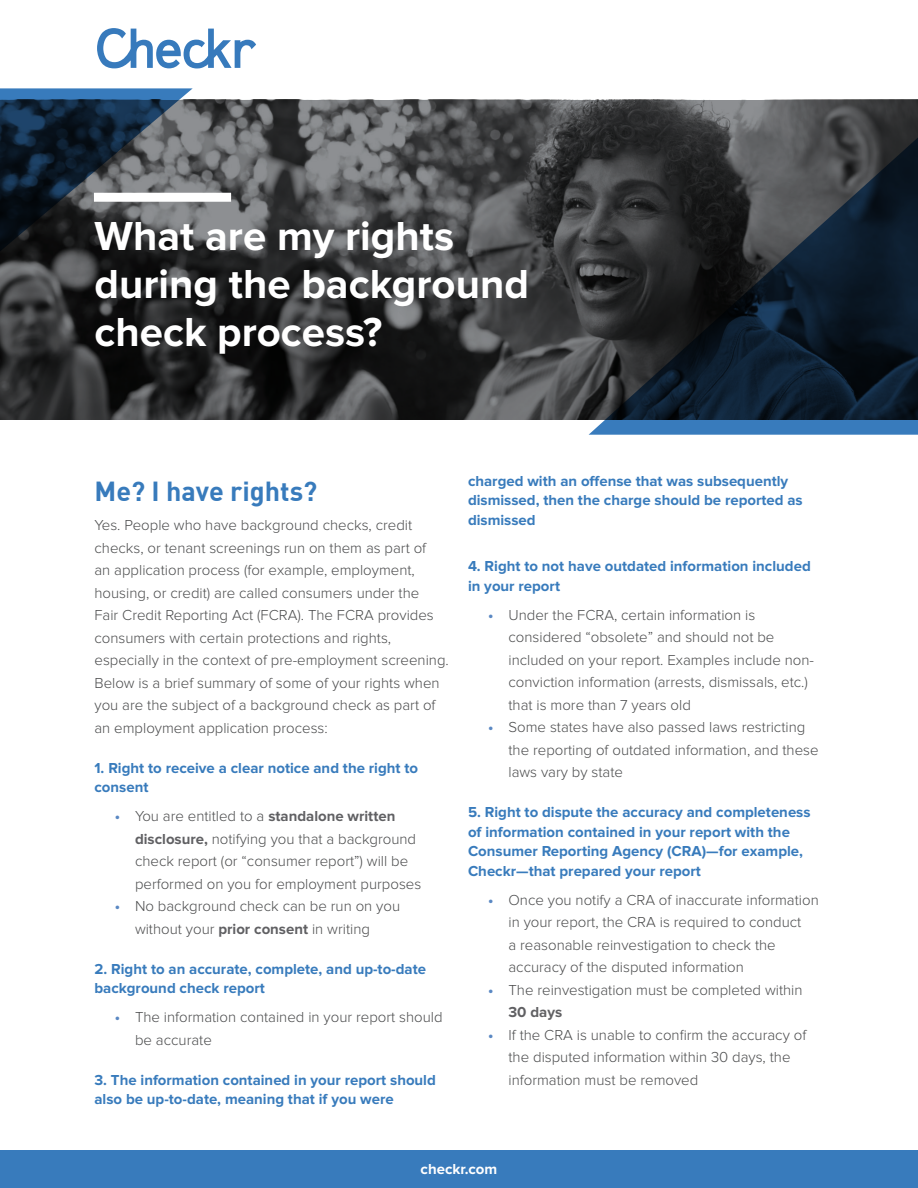
<style>
.page{position:relative;width:918px;height:1188px;background:#fff}
.page>*{position:absolute;margin:0;border:0;box-sizing:border-box;transform-origin:0 0}
.t1{font:700 42px/48px "Proxima Nova";color:#fff}
.t2{font:27px "DIN Bold";color:#387bbc}
.Body_Copy{font:300 15px/22.5px "Proxima Nova";color:#4b4c4d}
.Subhead{font:700 15px/19.5px "Proxima Nova";color:#387bbc}
.t3{font:700 15px "Proxima Nova";color:#fff}
.s1{font-weight:700;color:#5a88c3}
.s2{font-weight:700;color:#606063}
</style>
<div class="page">
<div style="left:0;top:1151px;width:918px;height:37px;background:#387bbc"></div>
<svg style="left:0;top:100px;width:918px;height:320px;background:#404243"></svg>
<svg style="left:97px;top:28px;width:159px;height:40px"></svg>
<div style="left:94px;top:193px;width:137px;height:9px;background:#fff"></div>
<svg style="left:0;top:88px;width:193px;height:209px;background:#36404b"></svg>
<svg style="left:589px;top:125px;width:329px;height:310px;background:#242e38"></svg>
<p class="t1" style="left:94px;top:213px;width:436px">What are my rights during the background check process?</p>
<p class="t2" style="left:94px;top:474px;width:224px">Me? I have rights?</p>
<p class="Body_Copy" style="left:94px;top:514px;width:356px">Yes. People who have background checks, credit checks, or tenant screenings run on them as part of<br>an application process (for example, employment, housing, or credit) are called consumers under the<br>Fair Credit Reporting Act (FCRA). The FCRA provides consumers with certain protections and rights, especially in the context of pre-employment screening.<br>Below is a brief summary of some of your rights when you are the subject of a background check as part of an employment application process:</p>
<p class="Subhead" style="left:94px;top:758px;width:325px">1. Right to receive a clear notice and the right to consent</p>
<p class="Body_Copy" style="left:135px;top:805px;width:288px;text-indent:-20px"><span class="s1">•</span> You are entitled to a <span class="s2">standalone written disclosure,</span> notifying you that a background check report (or “consumer report”) will be performed on you for employment purposes</p>
<p class="Body_Copy" style="left:135px;top:895px;width:267px;text-indent:-20px"><span class="s1">•</span> No background check can be run on you without your <span class="s2">prior consent</span> in writing</p>
<p class="Subhead" style="left:94px;top:959px;width:333px">2. Right to an accurate, complete, and up-to-date background check report</p>
<p class="Body_Copy" style="left:135px;top:1006px;width:309px;text-indent:-20px"><span class="s1">•</span> The information contained in your report should be accurate</p>
<p class="Subhead" style="left:94px;top:1070px;width:343px">3. The information contained in your report should also be up-to-date, meaning that if you were</p>
<p class="Subhead" style="left:468px;top:471px;width:336px">charged with an offense that was subsequently dismissed, then the charge should be reported as dismissed</p>
<p class="Subhead" style="left:468px;top:557px;width:344px">4. Right to not have outdated information included in your report</p>
<p class="Body_Copy" style="left:508px;top:604px;width:307px;text-indent:-20px"><span class="s1">•</span> Under the FCRA, certain information is considered “obsolete” and should not be included on your report. Examples include non&shy;conviction information (arrests, dismissals, etc.) that is more than 7 years old</p>
<p class="Body_Copy" style="left:508px;top:716px;width:312px;text-indent:-20px"><span class="s1">•</span> Some states have also passed laws restricting the reporting of outdated information, and these laws vary by state</p>
<p class="Subhead" style="left:468px;top:803px;width:344px">5. Right to dispute the accuracy and completeness of information contained in your report with the Consumer Reporting Agency (CRA)—for example, Checkr—that prepared your report</p>
<p class="Body_Copy" style="left:508px;top:889px;width:312px;text-indent:-20px"><span class="s1">•</span> Once you notify a CRA of inaccurate information in your report, the CRA is required to conduct<br>a reasonable reinvestigation to check the accuracy of the disputed information</p>
<p class="Body_Copy" style="left:508px;top:979px;width:296px;text-indent:-20px"><span class="s1">•</span> The reinvestigation must be completed within<br><span class="s2">30 days</span></p>
<p class="Body_Copy" style="left:508px;top:1024px;width:299px;text-indent:-20px"><span class="s1">•</span> If the CRA is unable to confirm the accuracy of the disputed information within 30 days, the information must be removed</p>
<p class="t3" style="left:421px;top:1160px;width:78px">checkr.com</p>
</div>
